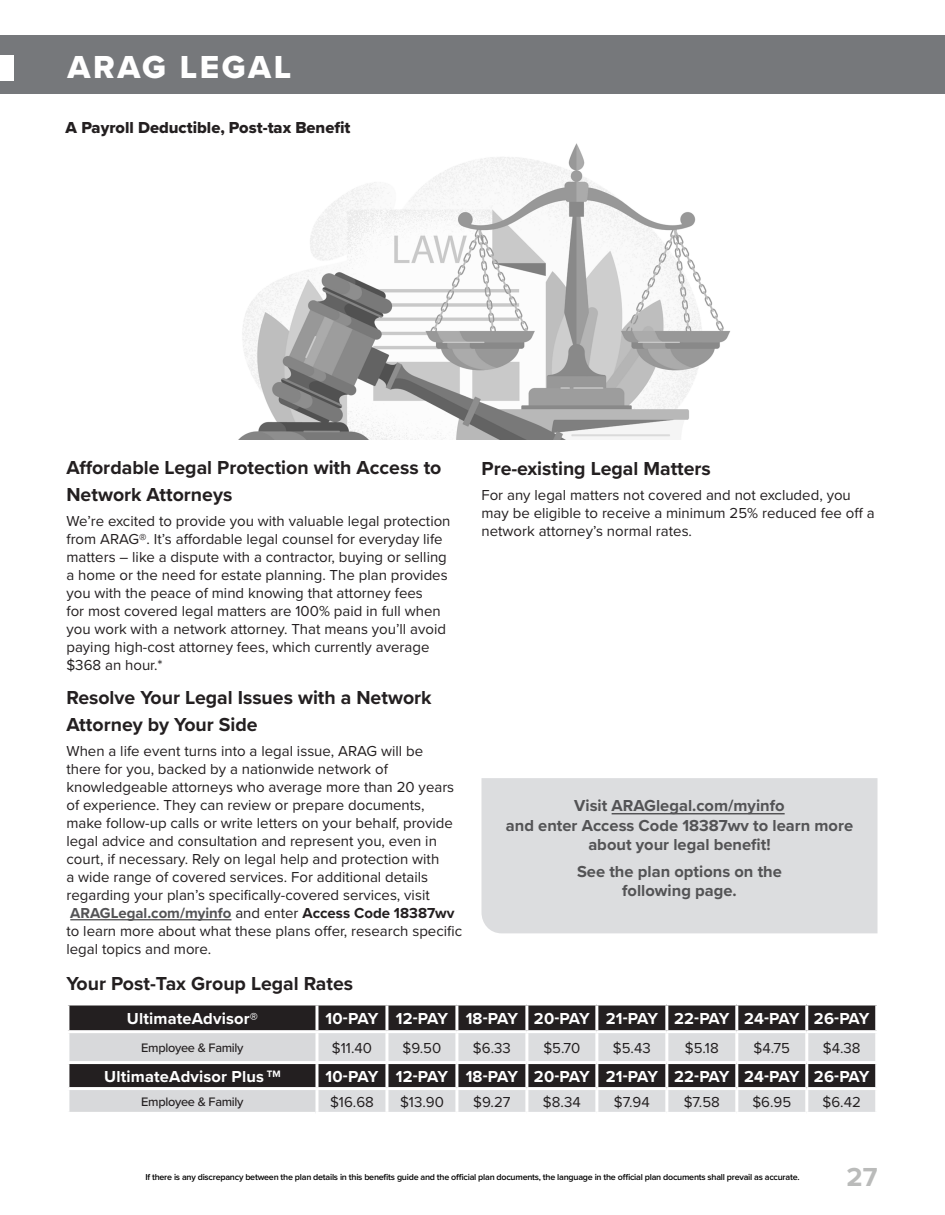
<style>
.page{position:relative;width:945px;height:1215px;background:#fff}
.page>*{position:absolute;margin:0;border:0;box-sizing:border-box;transform-origin:0 0}
.p_header_H1{font:33px "Proxima Nova Extrabld";color:#fff}
.t1{font:700 27px "Proxima Nova";color:#babbba}
.p_H2_page_subhead{font:700 19.5px/27px "Proxima Nova";color:#231f20}
.p_table_H1-table_title{font:700 16.5px "Proxima Nova";letter-spacing:.01em;color:#fff}
.p_H4_paragraph_titles-center{font:700 16.5px/19.5px "Proxima Nova";color:#535355;text-align:center}
.p_body-left{font:16.5px "Proxima Nova Extrabld";color:#231f20}
.p_body-left-2{font:15px/18px "Proxima Nova";color:#231f20}
.p_table_H4-row_sub_category_title{font:500 12.75px "Proxima Nova";letter-spacing:-.025em;color:#231f20}
.t2{font:600 8.85px "Proxima Nova";letter-spacing:-.025em;color:#000}
.s1{font-weight:700;color:#535355}
.s2{font-weight:700}
</style>
<div class="page">
<div style="left:0;top:35px;width:945px;height:58px;background:#76787b"></div>
<div style="left:482px;top:778px;width:396px;height:155px;background:#dcdddf"></div>
<hr style="left:612px;top:813px;width:173px;height:1px;background:#535355">
<div style="left:69px;top:1006px;width:806px;height:24px;background:#231f20"></div>
<svg style="left:69px;top:1033px;width:806px;height:79px;background:#a1a1a2"></svg>
<hr style="left:385px;top:1033px;width:3px;height:28px;background:#fff">
<hr style="left:455px;top:1033px;width:3px;height:28px;background:#fff">
<hr style="left:525px;top:1033px;width:3px;height:28px;background:#fff">
<hr style="left:595px;top:1033px;width:3px;height:28px;background:#fff">
<hr style="left:665px;top:1033px;width:3px;height:28px;background:#fff">
<hr style="left:735px;top:1033px;width:3px;height:28px;background:#fff">
<hr style="left:805px;top:1033px;width:3px;height:28px;background:#fff">
<hr style="left:385px;top:1090px;width:3px;height:22px;background:#fff">
<hr style="left:455px;top:1090px;width:3px;height:22px;background:#fff">
<hr style="left:525px;top:1090px;width:3px;height:22px;background:#fff">
<hr style="left:595px;top:1090px;width:3px;height:22px;background:#fff">
<hr style="left:665px;top:1090px;width:3px;height:22px;background:#fff">
<hr style="left:735px;top:1090px;width:3px;height:22px;background:#fff">
<hr style="left:805px;top:1090px;width:3px;height:22px;background:#fff">
<hr style="left:317px;top:1061px;width:70px;height:3px;background:#fff">
<hr style="left:387px;top:1061px;width:70px;height:3px;background:#fff">
<hr style="left:457px;top:1061px;width:70px;height:3px;background:#fff">
<hr style="left:527px;top:1061px;width:70px;height:3px;background:#fff">
<hr style="left:597px;top:1061px;width:70px;height:3px;background:#fff">
<hr style="left:667px;top:1061px;width:70px;height:3px;background:#fff">
<hr style="left:737px;top:1061px;width:70px;height:3px;background:#fff">
<hr style="left:807px;top:1061px;width:71px;height:3px;background:#fff">
<hr style="left:317px;top:1087px;width:70px;height:3px;background:#fff">
<hr style="left:387px;top:1087px;width:70px;height:3px;background:#fff">
<hr style="left:457px;top:1087px;width:70px;height:3px;background:#fff">
<hr style="left:527px;top:1087px;width:70px;height:3px;background:#fff">
<hr style="left:597px;top:1087px;width:70px;height:3px;background:#fff">
<hr style="left:667px;top:1087px;width:70px;height:3px;background:#fff">
<hr style="left:737px;top:1087px;width:70px;height:3px;background:#fff">
<hr style="left:807px;top:1087px;width:71px;height:3px;background:#fff">
<hr style="left:315px;top:1006px;width:3px;height:24px;background:#fff">
<hr style="left:385px;top:1006px;width:3px;height:24px;background:#fff">
<hr style="left:455px;top:1006px;width:3px;height:24px;background:#fff">
<hr style="left:525px;top:1006px;width:3px;height:24px;background:#fff">
<hr style="left:595px;top:1006px;width:3px;height:24px;background:#fff">
<hr style="left:665px;top:1006px;width:3px;height:24px;background:#fff">
<hr style="left:735px;top:1006px;width:3px;height:24px;background:#fff">
<hr style="left:805px;top:1006px;width:3px;height:24px;background:#fff">
<hr style="left:385px;top:1064px;width:3px;height:23px;background:#fff">
<hr style="left:455px;top:1064px;width:3px;height:23px;background:#fff">
<hr style="left:525px;top:1064px;width:3px;height:23px;background:#fff">
<hr style="left:595px;top:1064px;width:3px;height:23px;background:#fff">
<hr style="left:665px;top:1064px;width:3px;height:23px;background:#fff">
<hr style="left:735px;top:1064px;width:3px;height:23px;background:#fff">
<hr style="left:805px;top:1064px;width:3px;height:23px;background:#fff">
<hr style="left:66px;top:1061px;width:251px;height:3px;background:#fff">
<hr style="left:315px;top:1064px;width:3px;height:23px;background:#fff">
<hr style="left:66px;top:1087px;width:251px;height:3px;background:#fff">
<hr style="left:315px;top:1033px;width:3px;height:28px;background:#fff">
<hr style="left:315px;top:1090px;width:3px;height:22px;background:#fff">
<img style="left:238px;top:143px;width:493px;height:297px">
<hr style="left:70px;top:919px;width:162px;height:1px;background:#535355">
<div style="left:0;top:55px;width:14px;height:26px;background:#fff"></div>
<p class="p_header_H1" style="left:68px;top:43px;width:26px">ARA</p>
<p class="p_header_H1" style="left:142px;top:43px;width:129px">G LEGAL</p>
<p class="p_body-left" style="left:66px;top:115px;width:286px">A Payroll Deductible, Post-tax Benefit</p>
<p class="p_H2_page_subhead" style="left:66px;top:454px;width:377px">Affordable Legal Protection with Access to<br>Network Attorneys</p>
<p class="p_body-left-2" style="left:66px;top:511px;width:386px">We’re excited to provide you with valuable legal protection from ARAG®. It’s affordable legal counsel for everyday life matters – like a dispute with a contractor, buying or selling a home or the need for estate planning. The plan provides you with the peace of mind knowing that attorney fees<br>for most covered legal matters are 100% paid in full when you work with a network attorney. That means you’ll avoid paying high-cost attorney fees, which currently average $368 an hour.*</p>
<p class="p_H2_page_subhead" style="left:66px;top:683px;width:367px">Resolve Your Legal Issues with a Network<br>Attorney by Your Side</p>
<p class="p_body-left-2" style="left:66px;top:741px;width:397px">When a life event turns into a legal issue, ARAG will be<br>there for you, backed by a nationwide network of knowledgeable attorneys who average more than 20 years of experience. They can review or prepare documents, make follow-up calls or write letters on your behalf, provide legal advice and consultation and represent you, even in court, if necessary. Rely on legal help and protection with<br>a wide range of covered services. For additional details regarding your plan’s specifically-covered services, visit <span class="s1">ARAGLegal.com/myinfo</span> and enter <span class="s2">Access Code 18387wv </span>to learn more about what these plans offer, research specific legal topics and more.</p>
<p class="p_H2_page_subhead" style="left:482px;top:455px;width:231px">Pre-existing Legal Matters</p>
<p class="p_body-left-2" style="left:482px;top:485px;width:395px">For any legal matters not covered and not excluded, you may be eligible to receive a minimum 25% reduced fee off a network attorney’s normal rates.</p>
<p class="p_H4_paragraph_titles-center" style="left:506px;top:796px;width:349px">Visit ARAGlegal.com/myinfo<br>and enter Access Code 18387wv to learn more about your legal benefit!</p>
<p class="p_H4_paragraph_titles-center" style="left:577px;top:861px;width:206px">See the plan options on the following page.</p>
<p class="p_H2_page_subhead" style="left:66px;top:969px;width:288px">Your Post-Tax Group Legal Rates</p>
<p class="p_table_H1-table_title" style="left:127px;top:1007px;width:133px">UltimateAdvisor®</p>
<p class="p_table_H1-table_title" style="left:326px;top:1007px;width:54px">10-PAY</p>
<p class="p_table_H1-table_title" style="left:396px;top:1007px;width:54px">12-PAY</p>
<p class="p_table_H1-table_title" style="left:466px;top:1007px;width:54px">18-PAY</p>
<p class="p_table_H1-table_title" style="left:534px;top:1007px;width:57px">20-PAY</p>
<p class="p_table_H1-table_title" style="left:606px;top:1007px;width:54px">21-PAY</p>
<p class="p_table_H1-table_title" style="left:674px;top:1007px;width:57px">22-PAY</p>
<p class="p_table_H1-table_title" style="left:744px;top:1007px;width:57px">24-PAY</p>
<p class="p_table_H1-table_title" style="left:814px;top:1007px;width:57px">26-PAY</p>
<p class="p_table_H4-row_sub_category_title" style="left:141px;top:1038px;width:104px">Employee &amp; Family</p>
<p class="p_body-left-2" style="left:332px;top:1038px;width:42px">$11.40</p>
<p class="p_body-left-2" style="left:403px;top:1038px;width:40px">$9.50</p>
<p class="p_body-left-2" style="left:473px;top:1038px;width:39px">$6.33</p>
<p class="p_body-left-2" style="left:543px;top:1038px;width:39px">$5.70</p>
<p class="p_body-left-2" style="left:613px;top:1038px;width:39px">$5.43</p>
<p class="p_body-left-2" style="left:685px;top:1038px;width:35px">$5.18</p>
<p class="p_body-left-2" style="left:754px;top:1038px;width:38px">$4.75</p>
<p class="p_body-left-2" style="left:823px;top:1038px;width:39px">$4.38</p>
<p class="p_table_H1-table_title" style="left:104px;top:1064px;width:178px">UltimateAdvisor Plus <sup>TM</sup></p>
<p class="p_table_H1-table_title" style="left:326px;top:1064px;width:54px">10-PAY</p>
<p class="p_table_H1-table_title" style="left:396px;top:1064px;width:54px">12-PAY</p>
<p class="p_table_H1-table_title" style="left:466px;top:1064px;width:54px">18-PAY</p>
<p class="p_table_H1-table_title" style="left:534px;top:1064px;width:57px">20-PAY</p>
<p class="p_table_H1-table_title" style="left:606px;top:1064px;width:54px">21-PAY</p>
<p class="p_table_H1-table_title" style="left:674px;top:1064px;width:57px">22-PAY</p>
<p class="p_table_H1-table_title" style="left:744px;top:1064px;width:57px">24-PAY</p>
<p class="p_table_H1-table_title" style="left:814px;top:1064px;width:57px">26-PAY</p>
<p class="p_table_H4-row_sub_category_title" style="left:141px;top:1092px;width:104px">Employee &amp; Family</p>
<p class="p_body-left-2" style="left:330px;top:1092px;width:45px">$16.68</p>
<p class="p_body-left-2" style="left:400px;top:1092px;width:45px">$13.90</p>
<p class="p_body-left-2" style="left:473px;top:1092px;width:39px">$9.27</p>
<p class="p_body-left-2" style="left:543px;top:1092px;width:39px">$8.34</p>
<p class="p_body-left-2" style="left:614px;top:1092px;width:37px">$7.94</p>
<p class="p_body-left-2" style="left:684px;top:1092px;width:38px">$7.58</p>
<p class="p_body-left-2" style="left:752px;top:1092px;width:40px">$6.95</p>
<p class="p_body-left-2" style="left:823px;top:1092px;width:40px">$6.42</p>
<p class="t2" style="left:145px;top:1170px;width:656px">If there is any discrepancy between the plan details in this benefits guide and the official plan documents, the language in the official plan documents shall prevail as accurate.</p>
<h2 class="t1" style="left:847px;top:1157px;width:32px">27</h2>
</div>
